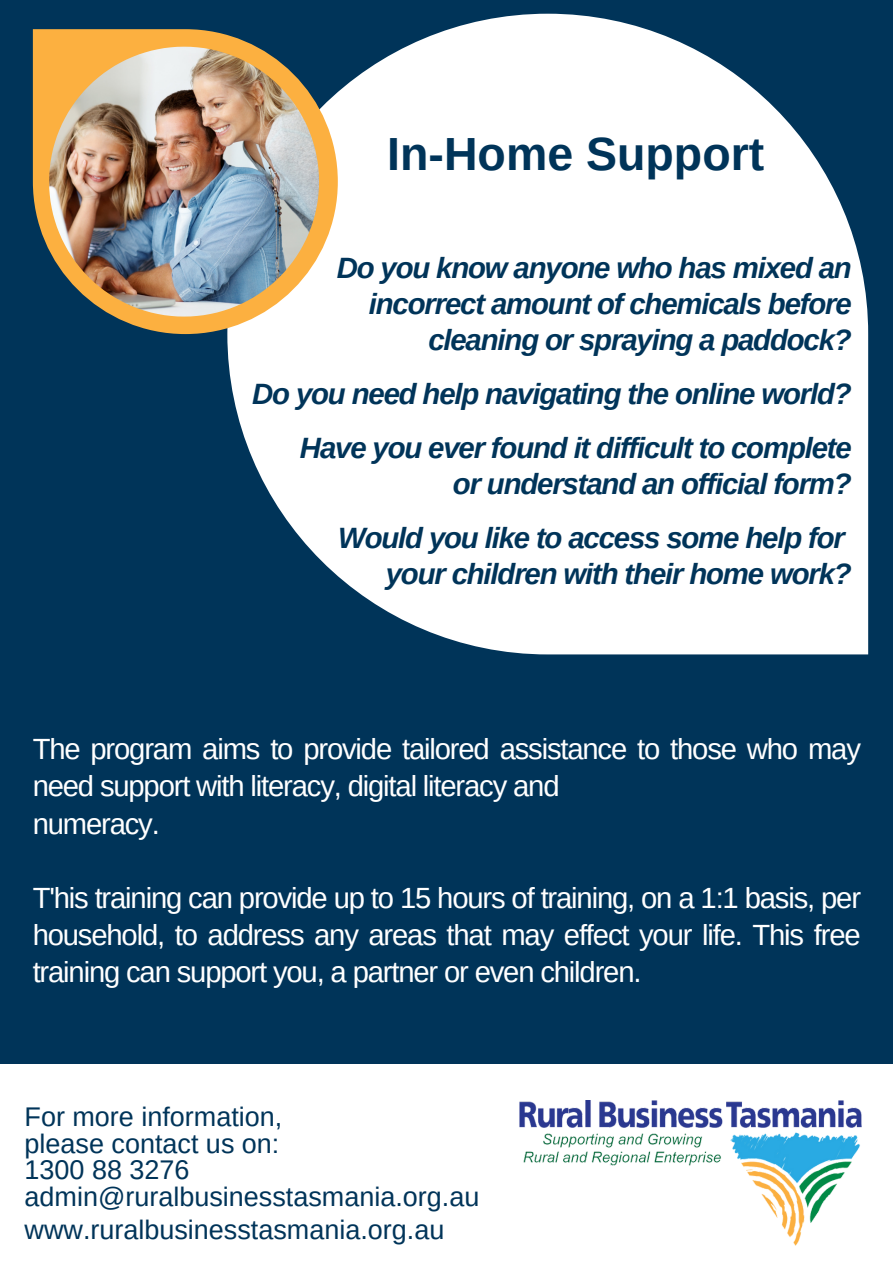
<style>
.page{position:relative;width:893px;height:1264px;background:#fff}
.page>*{position:absolute;margin:0;border:0;box-sizing:border-box;transform-origin:0 0}
.t1{font:700 46.5px "Arimo";color:#003459}
.t2{font:italic 700 29.4px/36px "Arimo";letter-spacing:-.04em;color:#003459;text-align:right}
.t3{font:29.25px/37px "Arimo";letter-spacing:-.04em;color:#fff}
.t4{font:27px/27px "Arimo";color:#003459}
</style>
<div class="page">
<div style="left:0;top:0;width:892px;height:1262px;background:#003459"></div>
<svg style="left:227px;top:14px;width:641px;height:640px;fill:#fff"></svg>
<svg style="left:33px;top:29px;width:305px;height:305px;fill:#fcb044"></svg>
<img style="left:49px;top:47px;width:270px;height:269px">
<div style="left:0;top:1064px;width:892px;height:198px;background:#fff"></div>
<img style="left:519px;top:1100px;width:343px;height:145px">
<h1 class="t1" style="left:387px;top:128px;width:378px">In-Home Support</h1>
<p class="t2" style="left:337px;top:250px;width:516px">Do you know anyone who has mixed an incorrect amount of chemicals before cleaning or spraying a paddock?</p>
<p class="t2" style="left:252px;top:366px;width:601px;line-height:54px">Do you need help navigating the online world?<br>Have you ever found it difficult to complete</p>
<p class="t2" style="left:338px;top:456px;width:515px;line-height:54px">or understand an official form?<br>Would you like to access some help for</p>
<p class="t2" style="left:386px;top:555px;width:467px">your children with their home work?</p>
<p class="t3" style="left:33px;top:730px;width:829px">The program aims to provide tailored assistance to those who may need support with literacy, digital literacy and<br>numeracy.</p>
<p class="t3" style="left:33px;top:879px;width:829px;text-align:justify">T'his training can provide up to 15 hours of training, on a 1:1 basis, per household, to address any areas that may effect your life. This free training can support you, a partner or even children.</p>
<p class="t4" style="left:25px;top:1102px;width:456px">For more information,<br>please contact us on:<br>1300 88 3276 admin@ruralbusinesstasmania.org.au</p>
<p class="t4" style="left:25px;top:1216px;width:421px">www.ruralbusinesstasmania.org.au</p>
</div>
